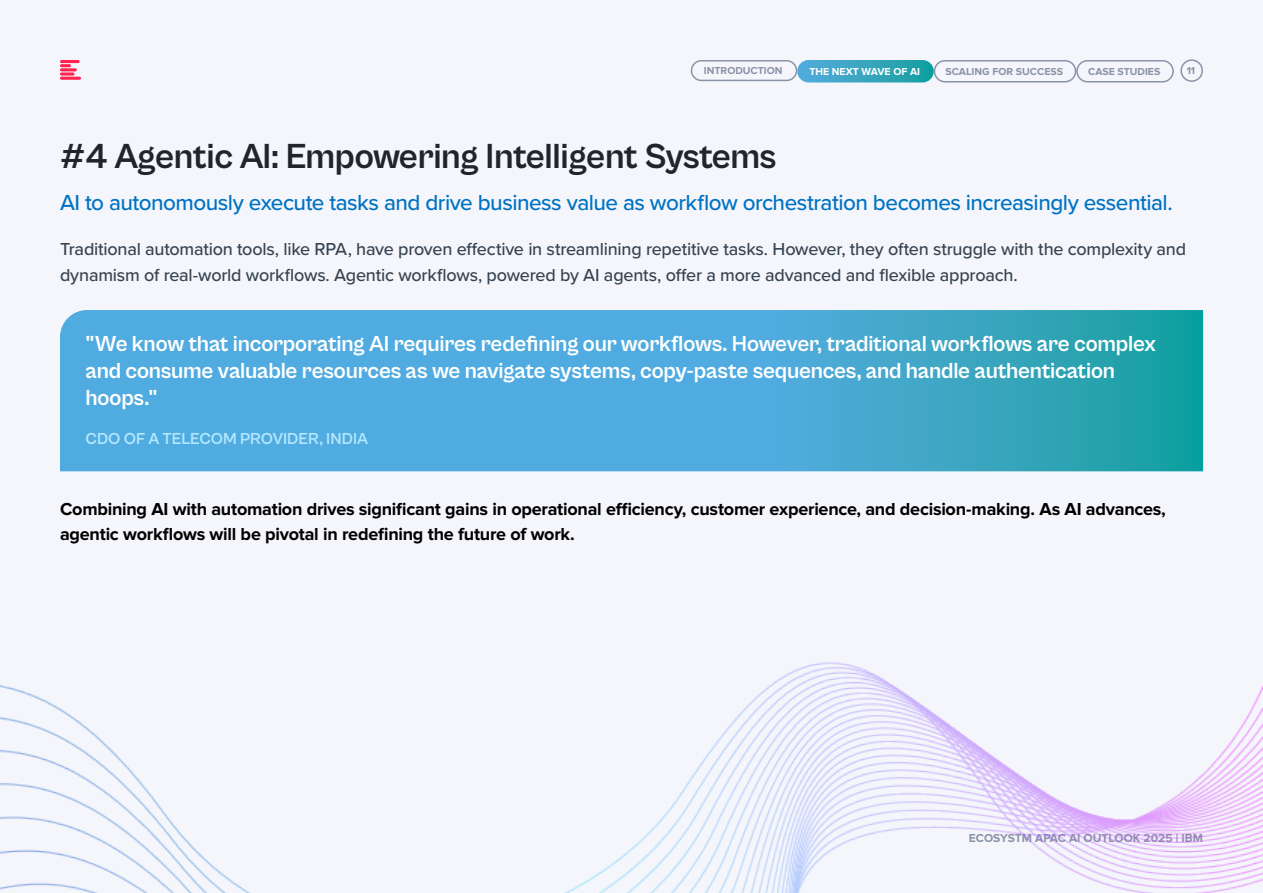
<style>
.page{position:relative;width:1263px;height:893px;background:#f5f6fb}
.page>*{position:absolute;margin:0;border:0;box-sizing:border-box;transform-origin:0 0}
.t1{font:700 36px "Cabinet Grotesk";letter-spacing:-.02em;color:#222429}
.t2{font:700 22.5px/27px "Cabinet Grotesk";letter-spacing:-.015em;color:#fff}
.t3{font:500 22.5px "Proxima Nova";letter-spacing:-.025em;color:#0072c3}
.t4{font:500 18px/25.5px "Proxima Nova";letter-spacing:-.01em;color:#364351}
.t5{font:700 18px/25.5px "Proxima Nova";letter-spacing:-.015em;color:#000}
.t6{font:700 16.5px "Cabinet Grotesk";color:#b3e7ff}
.t7{font:700 12px "Proxima Nova";color:#8b93a8}
.t8{font:700 10.5px "Proxima Nova";color:#8b93a8}
.t9{font:700 10.5px "Proxima Nova";color:#fff}
</style>
<div class="page">
<svg style="left:60px;top:72px;width:14px;height:4px"></svg>
<hr style="left:60px;top:68px;width:17px;height:3px;background:#ff234d;border-radius:2px">
<svg style="left:60px;top:64px;width:11px;height:3px"></svg>
<hr style="left:60px;top:77px;width:21px;height:3px;background:#ff234d;border-radius:2px">
<hr style="left:60px;top:60px;width:20px;height:3px;background:#ff234d;border-radius:2px">
<div style="left:1180px;top:59px;width:23px;height:23px;border:2px solid #8b93a8;border-radius:50%"></div>
<svg style="left:60px;top:310px;width:1143px;height:161px;background:#45a8d3"></svg>
<img style="left:0;top:662px;width:1263px;height:231px">
<div style="left:691px;top:60px;width:106px;height:21px;border:2px solid #8b93a8;border-radius:10px"></div>
<div style="left:934px;top:60px;width:142px;height:23px;border:2px solid #8b93a8;border-radius:10px"></div>
<div style="left:1076px;top:60px;width:98px;height:23px;border:2px solid #8b93a8;border-radius:10px"></div>
<div style="left:798px;top:61px;width:135px;height:21px;background:linear-gradient(to right,#57abdd,#159f9f);border-radius:10px"></div>
<div style="left:797px;top:60px;width:137px;height:23px;border:2px solid #fff;border-radius:10px"></div>
<p class="t8" style="left:704px;top:65px;width:80px">INTRODUCTION</p>
<p class="t9" style="left:809px;top:65px;width:112px">THE NEXT WAVE OF AI</p>
<p class="t8" style="left:945px;top:65px;width:119px">SCALING FOR SUCCESS</p>
<p class="t8" style="left:1088px;top:65px;width:74px">CASE STUDIES</p>
<p class="t8" style="left:1187px;top:65px;width:10px">11</p>
<h1 class="t1" style="left:60px;top:137px;width:718px">#4 Agentic AI: Empowering Intelligent Systems</h1>
<p class="t3" style="left:60px;top:186px;width:1114px">AI to autonomously execute tasks and drive business value as workflow orchestration becomes increasingly essential.</p>
<p class="t4" style="left:60px;top:236px;width:1128px">Traditional automation tools, like RPA, have proven effective in streamlining repetitive tasks. However, they often struggle with the complexity and dynamism of real-world workflows. Agentic workflows, powered by AI agents, offer a more advanced and flexible approach.</p>
<p class="t2" style="left:86px;top:331px;width:1072px">"We know that incorporating AI requires redefining our workflows. However, traditional workflows are complex and consume valuable resources as we navigate systems, copy-paste sequences, and handle authentication hoops."</p>
<p class="t6" style="left:86px;top:430px;width:284px">CDO OF A TELECOM PROVIDER, INDIA</p>
<p class="t5" style="left:60px;top:497px;width:1107px">Combining AI with automation drives significant gains in operational efficiency, customer experience, and decision-making. As AI advances, agentic workflows will be pivotal in redefining the future of work.</p>
<p class="t7" style="left:969px;top:831px;width:236px">ECOSYSTM APAC AI OUTLOOK 2025 | IBM</p>
</div>
